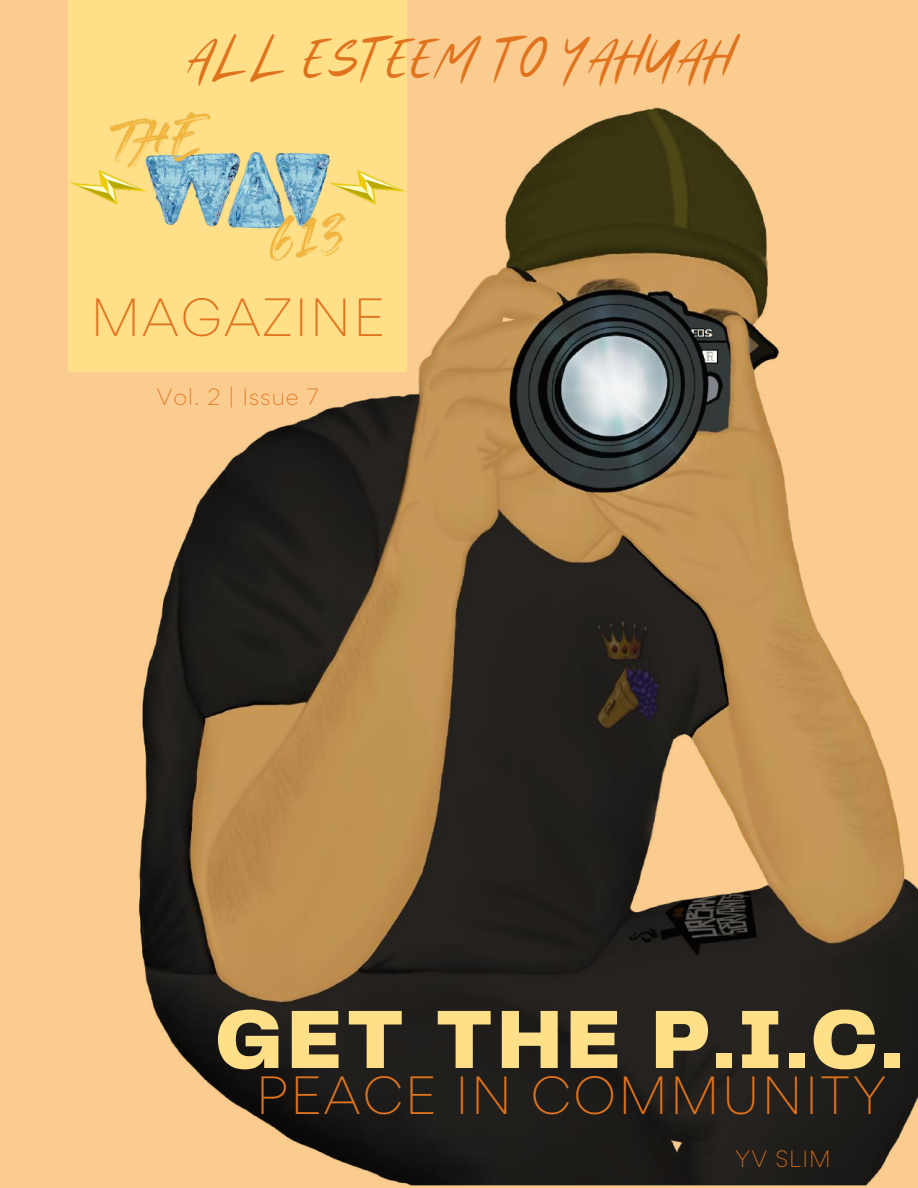
<style>
.page{position:relative;width:918px;height:1188px;background:#fff}
.page>*{position:absolute;margin:0;border:0;box-sizing:border-box;transform-origin:0 0}
.t1{font:900 85.8px "Telegraf";letter-spacing:.05em;color:#ffe089}
.t2{font:300 48px "Gordita";letter-spacing:.05em;color:#e0731d}
.t3{font:48px "Majesty Yandi Designs";letter-spacing:.05em;color:#e0731d}
.t4{font:300 21px "Gordita";letter-spacing:.05em;color:#e0731d}
</style>
<div class="page">
<img style="left:0;top:0;width:918px;height:1188px">
<div style="left:69px;top:0;width:338px;height:372px;background:#ffe089"></div>
<img style="left:71px;top:112px;width:334px;height:149px">
<p class="t3" style="left:186px;top:36px;width:547px">ALL ESTEEM TO YAHUAH</p>
<p class="t2" style="left:91px;top:285px;width:296px">MAGAZINE</p>
<p class="t4" style="left:157px;top:383px;width:163px">Vol. 2 | Issue 7</p>
<h1 class="t1" style="left:215px;top:1003px;width:688px">GET THE P.I.C.</h1>
<p class="t2" style="left:256px;top:1063px;width:632px">PEACE IN COMMUNITY</p>
<p class="t4" style="left:735px;top:1144px;width:97px">YV SLIM</p>
</div>
